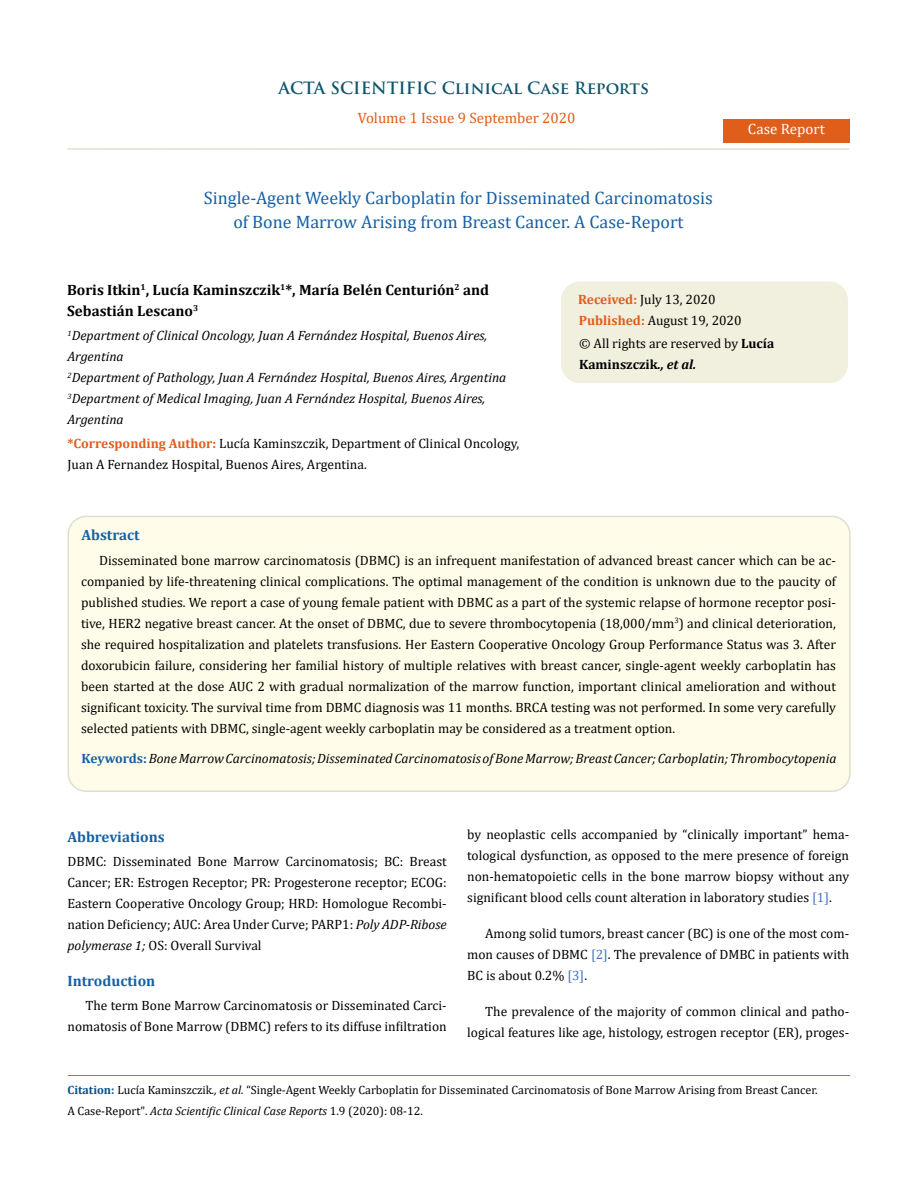
<style>
.page{position:relative;width:917px;height:1188px;background:#fff}
.page>*{position:absolute;margin:0;border:0;box-sizing:border-box;transform-origin:0 0}
.t1{font:18px/24px "Cambria";color:#1560a6;text-align:center}
.t2{font:700 16.5px "Trajan Pro";color:#0e546a}
.t3{font:700 15px/21px "Cambria";color:#000}
.t4{font:700 15px "Cambria";color:#1560a6}
.t5{font:15px "Cambria";color:#e05d1a}
.t6{font:15px "Cambria";color:#fff}
.t7{font:13.5px/21px "Cambria";color:#000;text-align:justify}
.t8{font:italic 13.5px/21px "Cambria";color:#000}
.t9{font:12px/21px "Cambria";color:#000}
.s1{font-weight:700;color:#e05d1a}
.s2{font-weight:700}
.s3{font-weight:700;font-style:italic}
.s4{font-weight:700;font-style:normal;color:#1560a6}
.s5{font-style:italic}
.s6{color:#4472c4}
.s7{font-weight:700;color:#035089}
</style>
<div class="page">
<div style="left:723px;top:119px;width:126px;height:23px;background:#e05d1a"></div>
<div style="left:561px;top:282px;width:286px;height:100px;background:#f1f0de;border-radius:18px"></div>
<div style="left:561px;top:281px;width:286px;height:102px;border:2px solid #f1f0de;border-radius:18px"></div>
<div style="left:68px;top:516px;width:781px;height:275px;background:#fffde9;border-radius:18px"></div>
<div style="left:67px;top:516px;width:783px;height:276px;border:2px solid #e0dfcd;border-radius:18px"></div>
<hr style="left:67px;top:148px;width:782px;height:2px;background:#e0dfcd">
<hr style="left:68px;top:1076px;width:781px;height:1px;background:#e05d1a">
<p class="t2" style="left:278px;top:77px;width:372px">ACTA SCIENTIFIC Clinical Case Reports</p>
<p class="t5" style="left:358px;top:109px;width:219px">Volume 1 Issue 9 September 2020</p>
<h1 class="t1" style="left:204px;top:186px;width:510px">Single-Agent Weekly Carboplatin for Disseminated Carcinomatosis of Bone Marrow Arising from Breast Cancer. A Case-Report</h1>
<p class="t6" style="left:748px;top:120px;width:78px">Case Report</p>
<p class="t3" style="left:67px;top:279px;width:423px">Boris Itkin<sup>1</sup>, Lucía Kaminszczik<sup>1</sup>*, María Belén Centurión<sup>2</sup> and<br>Sebastián Lescano<sup>3</sup></p>
<p class="t8" style="left:67px;top:325px;width:440px"><sup>1</sup>Department of Clinical Oncology, Juan A Fernández Hospital, Buenos Aires, Argentina<br><sup>2</sup>Department of Pathology, Juan A Fernández Hospital, Buenos Aires, Argentina <sup>3</sup>Department of Medical Imaging, Juan A Fernández Hospital, Buenos Aires, Argentina</p>
<p class="t7" style="left:67px;top:433px;width:453px"><span class="s1">*Corresponding Author:</span> Lucía Kaminszczik, Department of Clinical Oncology,<br>Juan A Fernandez Hospital, Buenos Aires, Argentina.</p>
<p class="t4" style="left:81px;top:524px;width:60px">Abstract</p>
<p class="t7" style="left:578px;top:288px;width:165px;line-height:21.5px"><span class="s1">Received:</span> July 13, 2020<br><span class="s1">Published:</span> August 19, 2020</p>
<p class="t7" style="left:579px;top:333px;width:197px">© All rights are reserved by <span class="s2">Lucía<br>Kaminszczik</span><span class="s3">., et al.</span></p>
<p class="t7" style="left:81px;top:550px;width:756px;text-indent:18px">Disseminated bone marrow carcinomatosis (DBMC) is an infrequent manifestation of advanced breast cancer which can be ac&shy;companied by life-threatening clinical complications. The optimal management of the condition is unknown due to the paucity of published studies. We report a case of young female patient with DBMC as a part of the systemic relapse of hormone receptor posi&shy;tive, HER2 negative breast cancer. At the onset of DBMC, due to severe thrombocytopenia (18,000/mm<sup>3</sup>) and clinical deterioration, she required hospitalization and platelets transfusions. Her Eastern Cooperative Oncology Group Performance Status was 3. After doxorubicin failure, considering her familial history of multiple relatives with breast cancer, single-agent weekly carboplatin has been started at the dose AUC 2 with gradual normalization of the marrow function, important clinical amelioration and without significant toxicity. The survival time from DBMC diagnosis was 11 months. BRCA testing was not performed. In some very carefully selected patients with DBMC, single-agent weekly carboplatin may be considered as a treatment option.</p>
<p class="t8" style="left:82px;top:747px;width:756px"><span class="s4">Keywords:</span> Bone Marrow Carcinomatosis; Disseminated Carcinomatosis of Bone Marrow; Breast Cancer; Carboplatin; Thrombocytopenia</p>
<p class="t4" style="left:67px;top:826px;width:99px">Abbreviations</p>
<p class="t7" style="left:67px;top:851px;width:381px">DBMC: Disseminated Bone Marrow Carcinomatosis; BC: Breast Cancer; ER: Estrogen Receptor; PR: Progesterone receptor; ECOG:<br>Eastern Cooperative Oncology Group; HRD: Homologue Recombi&shy;nation Deficiency; AUC: Area Under Curve; PARP1: <span class="s5">Poly ADP-Ribose polymerase 1;</span> OS: Overall Survival</p>
<p class="t4" style="left:67px;top:970px;width:89px">Introduction</p>
<p class="t7" style="left:67px;top:995px;width:381px;text-align:right">The term Bone Marrow Carcinomatosis or Disseminated Carci&shy;nomatosis of Bone Marrow (DBMC) refers to its diffuse infiltration</p>
<p class="t7" style="left:467px;top:824px;width:383px">by neoplastic cells accompanied by “clinically important” hema&shy;tological dysfunction, as opposed to the mere presence of foreign non-hematopoietic cells in the bone marrow biopsy without any significant blood cells count alteration in laboratory studies <span class="s6">[1]</span>.</p>
<p class="t7" style="left:467px;top:923px;width:383px;text-indent:18px">Among solid tumors, breast cancer (BC) is one of the most com&shy;mon causes of DBMC <span class="s6">[2]</span>. The prevalence of DMBC in patients with BC is about 0.2% <span class="s6">[3]</span>.</p>
<p class="t7" style="left:467px;top:1001px;width:383px;text-align:right">The prevalence of the majority of common clinical and patho&shy;logical features like age, histology, estrogen receptor (ER), proges-</p>
<p class="t9" style="left:67px;top:1079px;width:751px"><span class="s7">Citation:</span> Lucía Kaminszczik<span class="s5">., et al.</span> “Single-Agent Weekly Carboplatin for Disseminated Carcinomatosis of Bone Marrow Arising from Breast Cancer.<br>A Case-Report". <span class="s5">Acta Scientific Clinical Case Reports</span> 1.9 (2020): 08-12.</p>
</div>
